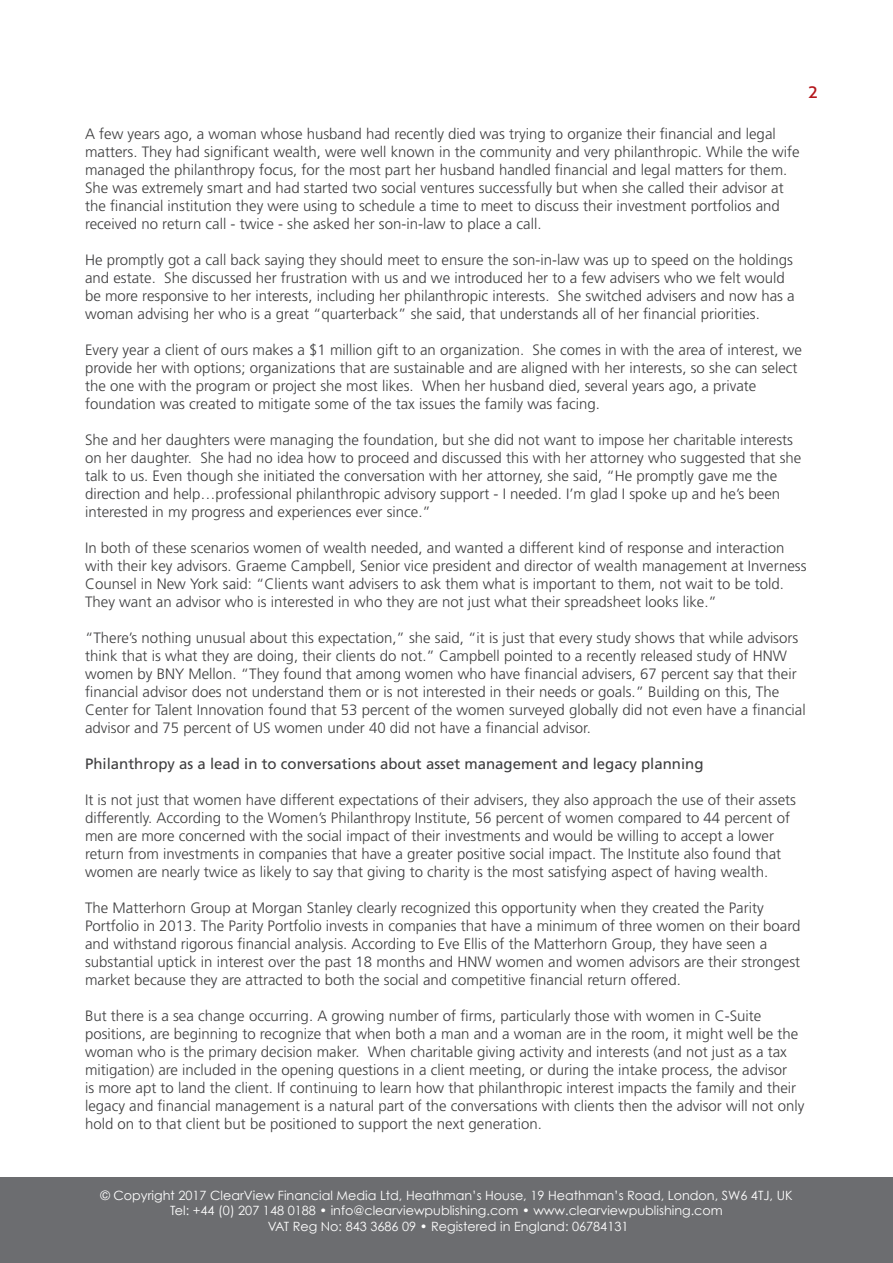
<style>
.page{position:relative;width:893px;height:1263px;background:#fff}
.page>*{position:absolute;margin:0;border:0;box-sizing:border-box;transform-origin:0 0}
.t1{font:18px "Aller";color:#b4181d}
.t2{font:300 15px/18px "Frutiger";color:#3e3e3f}
.t3{font:15px "Frutiger";color:#3e3e3f}
.t4{font:12.75px/15.3px "Century Gothic";color:#fff;text-align:center}
</style>
<div class="page">
<div style="left:0;top:1178px;width:893px;height:85px;background:#6c6d70"></div>
<p class="t1" style="left:808px;top:81px;width:12px">2</p>
<p class="t2" style="left:85px;top:125px;width:716px">A few years ago, a woman whose husband had recently died was trying to organize their financial and legal matters. They had significant wealth, were well known in the community and very philanthropic. While the wife managed the philanthropy focus, for the most part her husband handled financial and legal matters for them.<br>She was extremely smart and had started two social ventures successfully but when she called their advisor at the financial institution they were using to schedule a time to meet to discuss their investment portfolios and received no return call - twice - she asked her son-in-law to place a call.</p>
<p class="t2" style="left:85px;top:251px;width:711px">He promptly got a call back saying they should meet to ensure the son-in-law was up to speed on the holdings and estate. She discussed her frustration with us and we introduced her to a few advisers who we felt would be more responsive to her interests, including her philanthropic interests. She switched advisers and now has a woman advising her who is a great “quarterback” she said, that understands all of her financial priorities.</p>
<p class="t2" style="left:85px;top:341px;width:719px">Every year a client of ours makes a $1 million gift to an organization. She comes in with the area of interest, we provide her with options; organizations that are sustainable and are aligned with her interests, so she can select the one with the program or project she most likes. When her husband died, several years ago, a private foundation was created to mitigate some of the tax issues the family was facing.</p>
<p class="t2" style="left:85px;top:431px;width:718px">She and her daughters were managing the foundation, but she did not want to impose her charitable interests on her daughter. She had no idea how to proceed and discussed this with her attorney who suggested that she talk to us. Even though she initiated the conversation with her attorney, she said, “He promptly gave me the direction and help…professional philanthropic advisory support - I needed. I’m glad I spoke up and he’s been interested in my progress and experiences ever since.”</p>
<p class="t2" style="left:85px;top:539px;width:723px">In both of these scenarios women of wealth needed, and wanted a different kind of response and interaction with their key advisors. Graeme Campbell, Senior vice president and director of wealth management at Inverness Counsel in New York said: “Clients want advisers to ask them what is important to them, not wait to be told.<br>They want an advisor who is interested in who they are not just what their spreadsheet looks like.”</p>
<p class="t2" style="left:85px;top:629px;width:722px">“There’s nothing unusual about this expectation,” she said, “it is just that every study shows that while advisors think that is what they are doing, their clients do not.” Campbell pointed to a recently released study of HNW women by BNY Mellon. “They found that among women who have financial advisers, 67 percent say that their financial advisor does not understand them or is not interested in their needs or goals.” Building on this, The Center for Talent Innovation found that 53 percent of the women surveyed globally did not even have a financial advisor and 75 percent of US women under 40 did not have a financial advisor.</p>
<p class="t3" style="left:85px;top:755px;width:620px">Philanthropy as a lead in to conversations about asset management and legacy planning</p>
<p class="t2" style="left:85px;top:791px;width:712px">It is not just that women have different expectations of their advisers, they also approach the use of their assets differently. According to the Women’s Philanthropy Institute, 56 percent of women compared to 44 percent of men are more concerned with the social impact of their investments and would be willing to accept a lower return from investments in companies that have a greater positive social impact. The Institute also found that women are nearly twice as likely to say that giving to charity is the most satisfying aspect of having wealth.</p>
<p class="t2" style="left:85px;top:899px;width:717px">The Matterhorn Group at Morgan Stanley clearly recognized this opportunity when they created the Parity Portfolio in 2013. The Parity Portfolio invests in companies that have a minimum of three women on their board and withstand rigorous financial analysis. According to Eve Ellis of the Matterhorn Group, they have seen a substantial uptick in interest over the past 18 months and HNW women and women advisors are their strongest market because they are attracted to both the social and competitive financial return offered.</p>
<p class="t2" style="left:85px;top:1007px;width:721px">But there is a sea change occurring. A growing number of firms, particularly those with women in C-Suite positions, are beginning to recognize that when both a man and a woman are in the room, it might well be the woman who is the primary decision maker. When charitable giving activity and interests (and not just as a tax mitigation) are included in the opening questions in a client meeting, or during the intake process, the advisor<br>is more apt to land the client. If continuing to learn how that philanthropic interest impacts the family and their legacy and financial management is a natural part of the conversations with clients then the advisor will not only hold on to that client but be positioned to support the next generation.</p>
<p class="t4" style="left:100px;top:1187px;width:694px">© Copyright 2017 ClearView Financial Media Ltd, Heathman’s House, 19 Heathman’s Road, London, SW6 4TJ, UK<br>Tel: +44 (0) 207 148 0188 • info@clearviewpublishing.com • www.clearviewpublishing.com</p>
<p class="t4" style="left:268px;top:1219px;width:362px">VAT Reg No: 843 3686 09 • Registered in England: 06784131</p>
</div>
